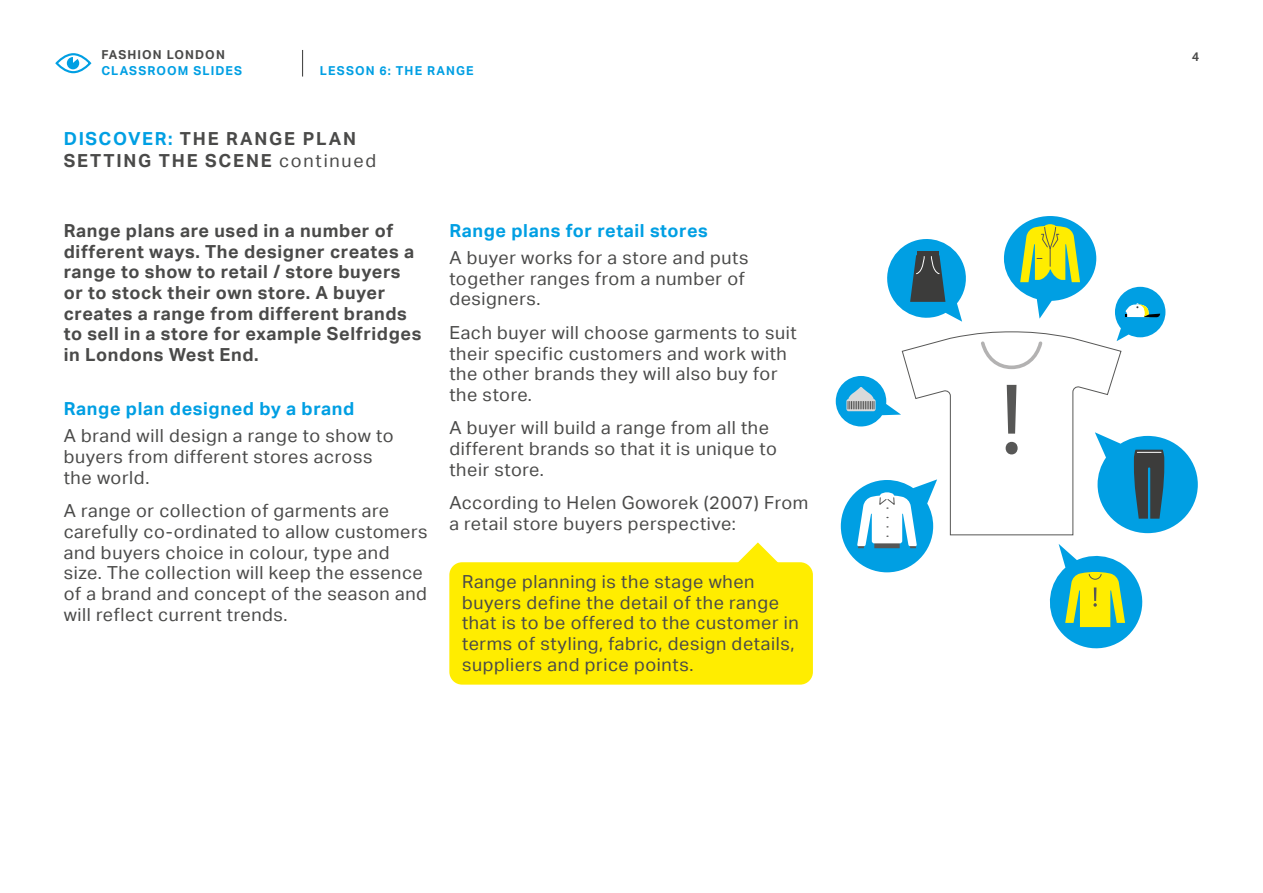
<style>
.page{position:relative;width:1263px;height:893px;background:#fff}
.page>*{position:absolute;margin:0;border:0;box-sizing:border-box;transform-origin:0 0}
.t1{font:18px/20.7px "Aktiv Grotesk Trial";letter-spacing:.035em;color:#4a4a49}
.t2{font:700 18px/20.7px "Aktiv Grotesk Trial";letter-spacing:.035em;color:#4a4a49}
.t3{font:700 18px "Aktiv Grotesk Trial";letter-spacing:.035em;color:#009fe3}
.t4{font:700 18px/22.5px "Aktiv Grotesk Trial";letter-spacing:.1em;color:#4a4a49}
.t5{font:500 12.75px "Akzidenz Grotesk BQ";color:#4a4a49}
.t6{font:700 12.3px "Aktiv Grotesk Trial";letter-spacing:.09em;color:#009fe3}
.t7{font:700 12.3px "Aktiv Grotesk Trial";letter-spacing:.09em;color:#4a4a49}
.s1{color:#009fe3}
.s2{font-weight:400}
</style>
<div class="page">
<svg style="left:302px;top:50px;width:1px;height:27px"></svg>
<div style="left:56px;top:53px;width:35px;height:20px;border:2px solid #009fe3;border-radius:50%"></div>
<svg style="left:67px;top:57px;width:12px;height:12px"></svg>
<svg style="left:901px;top:331px;width:221px;height:205px"></svg>
<svg style="left:1006px;top:385px;width:11px;height:69px"></svg>
<svg style="left:978px;top:339px;width:67px;height:32px"></svg>
<svg style="left:836px;top:376px;width:65px;height:50px"></svg>
<svg style="left:841px;top:479px;width:96px;height:93px"></svg>
<svg style="left:1095px;top:432px;width:103px;height:101px"></svg>
<svg style="left:887px;top:239px;width:79px;height:83px"></svg>
<svg style="left:1004px;top:216px;width:92px;height:103px"></svg>
<svg style="left:1115px;top:287px;width:50px;height:54px"></svg>
<svg style="left:1049px;top:544px;width:94px;height:105px"></svg>
<svg style="left:738px;top:542px;width:40px;height:20px"></svg>
<div style="left:449px;top:562px;width:364px;height:123px;background:#ffed00;border-radius:13px"></div>
<p class="t7" style="left:101px;top:47px;width:125px">FASHION LONDON</p>
<p class="t5" style="left:1192px;top:49px;width:9px">4</p>
<p class="t6" style="left:101px;top:64px;width:142px">CLASSROOM SLIDES</p>
<p class="t6" style="left:320px;top:64px;width:155px">LESSON 6: THE RANGE</p>
<p class="t4" style="left:64px;top:127px;width:314px"><span class="s1">DISCOVER:</span> THE RANGE PLAN<br>SETTING THE SCENE <span class="s2">continued</span></p>
<p class="t2" style="left:64px;top:220px;width:359px">Range plans are used in a number of different ways. The designer creates a range to show to retail / store buyers or to stock their own store. A buyer creates a range from different brands to sell in a store for example Selfridges in Londons West End.</p>
<p class="t3" style="left:64px;top:399px;width:292px">Range plan designed by a brand</p>
<p class="t1" style="left:64px;top:426px;width:331px">A brand will design a range to show to buyers from different stores across the world.</p>
<p class="t1" style="left:64px;top:501px;width:365px">A range or collection of garments are carefully co-ordinated to allow customers and buyers choice in colour, type and size. The collection will keep the essence of a brand and concept of the season and will reflect current trends.</p>
<p class="t3" style="left:449px;top:220px;width:260px">Range plans for retail stores</p>
<p class="t1" style="left:449px;top:247px;width:301px">A buyer works for a store and puts together ranges from a number of designers.</p>
<p class="t1" style="left:449px;top:322px;width:349px">Each buyer will choose garments to suit their specific customers and work with the other brands they will also buy for the store.</p>
<p class="t1" style="left:449px;top:418px;width:329px">A buyer will build a range from all the different brands so that it is unique to their store.</p>
<p class="t1" style="left:449px;top:493px;width:360px">According to Helen Goworek (2007) From a retail store buyers perspective:</p>
<p class="t1" style="left:462px;top:571px;width:338px">Range planning is the stage when buyers define the detail of the range that is to be offered to the customer in terms of styling, fabric, design details, suppliers and price points.</p>
</div>
